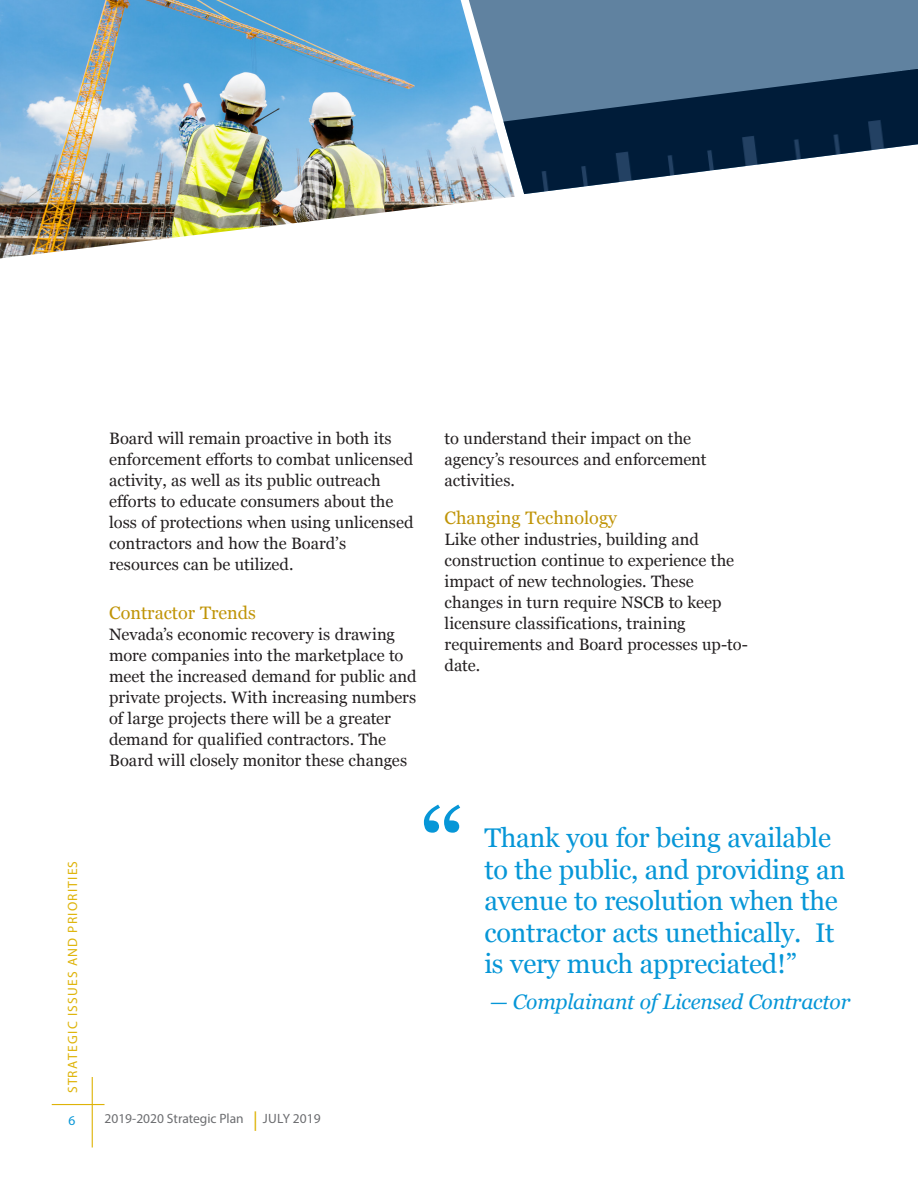
<style>
.page{position:relative;width:918px;height:1188px;background:#fff}
.page>*{position:absolute;margin:0;border:0;box-sizing:border-box;transform-origin:0 0}
.quote{font:27px/31.5px "Georgia";letter-spacing:-.01em;color:#0696d7}
.quote-2{font:italic 21px "Georgia";letter-spacing:-.01em;color:#0696d7}
.subhead_1{font:18px "Georgia";color:#c09407}
.body_text{font:16.5px/21px "Georgia";color:#231f20}
.subhead_1-2{font:16.5px/21px "Georgia";color:#231f20}
.t1{font:13.5px "Myriad Pro";color:#6c6d70}
.goal{font:13.5px "Myriad Pro";letter-spacing:.09em;color:#deb308}
.t2{font:13.5px "Myriad Pro";color:#0696d7}
.s1{font-size:19.5px;color:#deb308}
</style>
<div class="page">
<hr style="left:52px;top:1104px;width:53px;height:1px;background:#deb308">
<hr style="left:92px;top:1077px;width:1px;height:71px;background:#deb308">
<img style="left:0;top:0;width:515px;height:258px">
<svg style="left:469px;top:0;width:449px;height:194px;background:#6d8da9"></svg>
<img style="left:503px;top:67px;width:415px;height:127px">
<svg style="left:424px;top:805px;width:36px;height:28px"></svg>
<p class="subhead_1-2" style="left:109px;top:429px;width:306px">Board will remain proactive in both its enforcement efforts to combat unlicensed activity, as well as its public outreach efforts to educate consumers about the loss of protections when using unlicensed contractors and how the Board’s resources can be utilized.</p>
<p class="subhead_1" style="left:109px;top:602px;width:148px">Contractor Trends</p>
<p class="body_text" style="left:109px;top:625px;width:309px">Nevada’s economic recovery is drawing more companies into the marketplace to meet the increased demand for public and private projects. With increasing numbers of large projects there will be a greater demand for qualified contractors. The Board will closely monitor these changes</p>
<p class="goal" style="left:64px;top:1093px;width:234px;rotate:-90deg">STRATEGIC ISSUES AND PRIORITIES</p>
<p class="t2" style="left:69px;top:1112px;width:8px">6</p>
<p class="t1" style="left:105px;top:1110px;width:218px">2019-2020 Strategic Plan <span class="s1">|</span> JULY 2019</p>
<p class="body_text" style="left:445px;top:429px;width:263px">to understand their impact on the agency’s resources and enforcement activities.</p>
<p class="subhead_1" style="left:445px;top:507px;width:174px">Changing Technology</p>
<p class="body_text" style="left:445px;top:529px;width:305px">Like other industries, building and construction continue to experience the impact of new technologies. These changes in turn require NSCB to keep licensure classifications, training requirements and Board processes up-to&shy;date.</p>
<p class="quote" style="left:484px;top:823px;width:362px">Thank you for being available to the public, and providing an avenue to resolution when the contractor acts unethically. It is very much appreciated!”</p>
<p class="quote-2" style="left:490px;top:989px;width:362px">— Complainant of Licensed Contractor</p>
</div>
